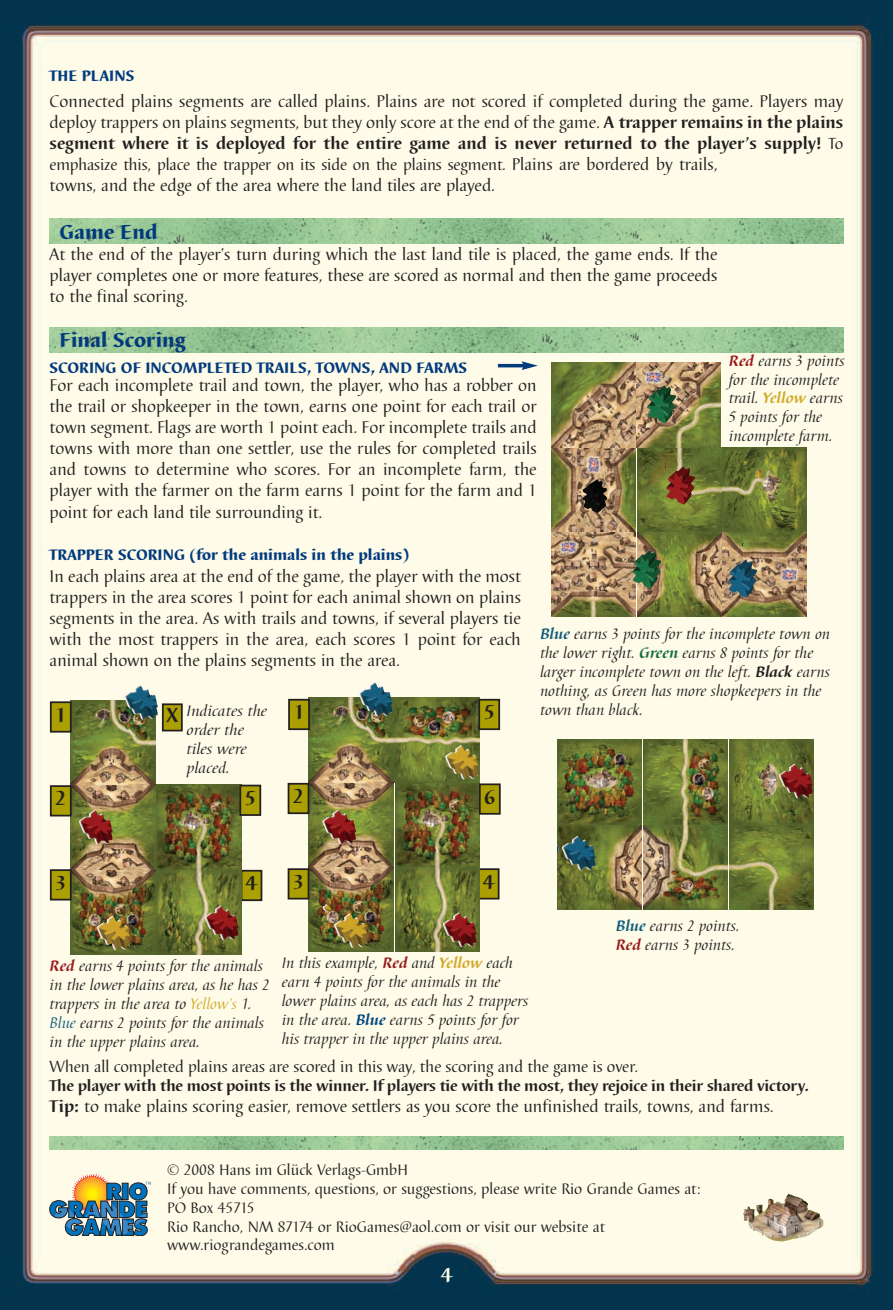
<style>
.page{position:relative;width:893px;height:1310px;background:#fff}
.page>*{position:absolute;margin:0;border:0;box-sizing:border-box;transform-origin:0 0}
.t1{font:800 21px "Barbedor T";color:#023a7e}
.t2{font:700 21px "Barbedor T";color:#231f20}
.t3{font:700 21px "Barbedor T";color:#fffde9}
.t4{font:17.5px/21px "Barbedor T";color:#231f20;text-align:justify}
.t5{font:16.62px "Barbedor T";letter-spacing:-.005em;color:#231f20}
.t6{font:700 16.1px "Barbedor T";letter-spacing:-.01em;color:#231f20}
.t7{font:italic 15.75px/18.9px "Barbedor T";color:#231f20}
.t8{font:15.75px/18.9px "Barbedor T";color:#231f20}
.t9{font:800 15.75px "Barbedor T";color:#023a7e}
.t10{font:italic 15.75px/18.9px "Barbedor T";color:#231f20;scale:1.05 1}
.s1{font-weight:700}
.s2{font-size:16.62px}
.s3{font-size:17.5px}
.s4{font-weight:700;color:#991b1e}
.s5{font-weight:700;color:#d2a928}
.s6{font-weight:700;color:#145d7c}
.s7{font-weight:700;color:#186d41}
.s8{color:#d2a928}
.s9{color:#145d7c}
.s10{font-weight:700;color:#00477d}
</style>
<div class="page">
<img style="left:0;top:0;width:893px;height:1310px">
<img style="left:50px;top:218px;width:793px;height:25px">
<img style="left:50px;top:328px;width:793px;height:25px">
<svg style="left:50px;top:1174px;width:101px;height:62px;background:#859d9d"></svg>
<img style="left:743px;top:1199px;width:81px;height:42px">
<hr style="left:498px;top:364px;width:27px;height:3px;background:#023a7e">
<svg style="left:522px;top:361px;width:16px;height:9px"></svg>
<img style="left:50px;top:1137px;width:793px;height:12px">
<img style="left:637px;top:363px;width:84px;height:254px">
<img style="left:723px;top:447px;width:84px;height:170px">
<img style="left:551px;top:363px;width:84px;height:254px">
<img style="left:632px;top:550px;width:29px;height:38px">
<svg style="left:755px;top:469px;width:7px;height:9px"></svg>
<img style="left:647px;top:385px;width:29px;height:38px">
<img style="left:582px;top:479px;width:25px;height:34px">
<div style="left:163px;top:704px;width:19px;height:26px;background:#ab9f01"></div>
<div style="left:162px;top:703px;width:21px;height:28px;border:2px solid #231f20"></div>
<img style="left:644px;top:825px;width:170px;height:84px">
<img style="left:557px;top:740px;width:257px;height:84px">
<img style="left:557px;top:825px;width:85px;height:84px">
<img style="left:157px;top:785px;width:84px;height:85px">
<img style="left:71px;top:700px;width:84px;height:254px">
<div style="left:51px;top:702px;width:20px;height:30px;background:#ab9f01"></div>
<div style="left:50px;top:701px;width:22px;height:31px;border:2px solid #231f20"></div>
<div style="left:241px;top:870px;width:20px;height:30px;background:#ab9f01"></div>
<div style="left:241px;top:870px;width:21px;height:31px;border:2px solid #231f20"></div>
<div style="left:240px;top:785px;width:20px;height:30px;background:#ab9f01"></div>
<div style="left:239px;top:784px;width:22px;height:32px;border:2px solid #231f20"></div>
<div style="left:51px;top:870px;width:20px;height:29px;background:#ab9f01"></div>
<div style="left:50px;top:869px;width:22px;height:31px;border:2px solid #231f20"></div>
<div style="left:51px;top:786px;width:20px;height:29px;background:#ab9f01"></div>
<div style="left:50px;top:785px;width:22px;height:31px;border:2px solid #231f20"></div>
<img style="left:395px;top:698px;width:84px;height:169px">
<img style="left:309px;top:698px;width:84px;height:254px">
<img style="left:322px;top:811px;width:35px;height:33px">
<img style="left:445px;top:745px;width:34px;height:34px">
<svg style="left:322px;top:904px;width:9px;height:8px"></svg>
<div style="left:479px;top:869px;width:20px;height:29px;background:#ab9f01"></div>
<div style="left:478px;top:868px;width:21px;height:31px;border:2px solid #231f20"></div>
<div style="left:480px;top:784px;width:20px;height:30px;background:#ab9f01"></div>
<div style="left:479px;top:783px;width:22px;height:31px;border:2px solid #231f20"></div>
<div style="left:479px;top:700px;width:20px;height:29px;background:#ab9f01"></div>
<div style="left:478px;top:699px;width:22px;height:31px;border:2px solid #231f20"></div>
<div style="left:288px;top:869px;width:20px;height:29px;background:#ab9f01"></div>
<div style="left:288px;top:868px;width:21px;height:31px;border:2px solid #231f20"></div>
<div style="left:288px;top:784px;width:20px;height:29px;background:#ab9f01"></div>
<div style="left:288px;top:783px;width:21px;height:31px;border:2px solid #231f20"></div>
<div style="left:289px;top:700px;width:20px;height:29px;background:#ab9f01"></div>
<div style="left:288px;top:699px;width:22px;height:31px;border:2px solid #231f20"></div>
<img style="left:79px;top:810px;width:34px;height:34px">
<img style="left:124px;top:685px;width:34px;height:34px">
<img style="left:157px;top:870px;width:84px;height:84px">
<img style="left:205px;top:905px;width:34px;height:35px">
<img style="left:97px;top:915px;width:34px;height:35px">
<img style="left:395px;top:867px;width:84px;height:85px">
<img style="left:443px;top:912px;width:34px;height:35px">
<img style="left:334px;top:913px;width:34px;height:35px">
<img style="left:359px;top:682px;width:34px;height:34px">
<img style="left:562px;top:836px;width:34px;height:34px">
<img style="left:779px;top:763px;width:34px;height:35px">
<img style="left:666px;top:466px;width:29px;height:39px">
<img style="left:728px;top:559px;width:29px;height:39px">
<p class="t9" style="left:50px;top:66px;width:86px">THE PLAINS</p>
<p class="t4" style="left:50px;top:90px;width:795px">Connected plains segments are called plains. Plains are not scored if completed during the game. Players may deploy trappers on plains segments, but they only score at the end of the game. <span class="s1">A trapper remains in the plains segment where it is deployed for the entire game and is never returned to the player’s supply!</span> <span class="s2">To</span></p>
<p class="t5" style="left:50px;top:154px;width:669px">emphasize this, place the trapper on its side on the plains segment. <span class="s3">Plains are bordered by trails,</span></p>
<p class="t4" style="left:50px;top:174px;width:447px">towns, and the edge of the area where the land tiles are played.</p>
<p class="t1" style="left:60px;top:219px;width:100px">Game End</p>
<p class="t4" style="left:50px;top:243px;width:669px">At the end of the player's turn during which the last land tile is placed, the game ends. If the player completes one or more features, these are scored as normal and then the game proceeds to the final scoring.</p>
<p class="t1" style="left:60px;top:328px;width:128px">Final Scoring</p>
<p class="t9" style="left:50px;top:358px;width:419px">SCORING OF INCOMPLETED TRAILS, TOWNS, AND FARMS</p>
<p class="t4" style="left:50px;top:375px;width:489px">For each incomplete trail and town, the player, who has a robber on the trail or shopkeeper in the town, earns one point for each trail or town segment. Flags are worth 1 point each. For incomplete trails and towns with more than one settler, use the rules for completed trails and towns to determine who scores. For an incomplete farm, the player with the farmer on the farm earns 1 point for the farm and 1 point for each land tile surrounding it.</p>
<p class="t9" style="left:50px;top:545px;width:361px">TRAPPER SCORING (for the animals in the plains)</p>
<p class="t4" style="left:50px;top:565px;width:473px">In each plains area at the end of the game, the player with the most trappers in the area scores 1 point for each animal shown on plains segments in the area. As with trails and towns, if several players tie with the most trappers in the area, each scores 1 point for each animal shown on the plains segments in the area.</p>
<p class="t7" style="left:729px;top:351px;width:117px"><span class="s4">Red</span> earns 3 points for the incomplete trail. <span class="s5">Yellow</span> earns<br>5 points for the incomplete farm.</p>
<p class="t7" style="left:540px;top:624px;width:292px"><span class="s6">Blue</span> earns 3 points for the incomplete town on the lower right. <span class="s7">Green</span> earns 8 points for the larger incomplete town on the left. <span class="s1">Black</span> earns nothing, as Green has more shopkeepers in the town than black.</p>
<p class="t10" style="left:187px;top:701px;width:78px">Indicates the order the tiles were placed.</p>
<p class="t2" style="left:293px;top:699px;width:13px">1</p>
<p class="t2" style="left:483px;top:699px;width:13px">5</p>
<p class="t2" style="left:55px;top:702px;width:13px">1</p>
<p class="t2" style="left:166px;top:702px;width:14px">X</p>
<p class="t2" style="left:55px;top:786px;width:13px">2</p>
<p class="t2" style="left:244px;top:785px;width:13px">5</p>
<p class="t2" style="left:293px;top:783px;width:13px">2</p>
<p class="t2" style="left:484px;top:784px;width:13px">6</p>
<p class="t2" style="left:55px;top:870px;width:13px">3</p>
<p class="t2" style="left:246px;top:870px;width:13px">4</p>
<p class="t2" style="left:293px;top:869px;width:13px">3</p>
<p class="t2" style="left:483px;top:869px;width:13px">4</p>
<p class="t7" style="left:50px;top:956px;width:221px"><span class="s4">Red</span> earns 4 points for the animals in the lower plains area, as he has 2 trappers in the area to <span class="s8">Yellow’s</span> 1.<br><span class="s9">Blue</span> earns 2 points for the animals in the upper plains area.</p>
<p class="t7" style="left:282px;top:953px;width:248px">In this example, <span class="s4">Red</span> and <span class="s5">Yellow</span> each earn 4 points for the animals in the lower plains area, as each has 2 trappers in the area. <span class="s10">Blue</span> earns 5 points for for his trapper in the upper plains area.</p>
<p class="t7" style="left:616px;top:916px;width:125px"><span class="s6">Blue</span> earns 2 points.<br><span class="s4">Red</span> earns 3 points.</p>
<p class="t5" style="left:50px;top:1056px;width:590px">When all completed plains areas are scored in this way, the scoring and the game is over.</p>
<p class="t6" style="left:50px;top:1076px;width:761px">The player with the most points is the winner. If players tie with the most, they rejoice in their shared victory.</p>
<p class="t4" style="left:50px;top:1095px;width:726px"><span class="s1">Tip:</span> to make plains scoring easier, remove settlers as you score the unfinished trails, towns, and farms.</p>
<p class="t8" style="left:167px;top:1160px;width:535px">© 2008 Hans im Glück Verlags-GmbH<br>If you have comments, questions, or suggestions, please write Rio Grande Games at:<br>PO Box 45715<br>Rio Rancho, NM 87174 or RioGames@aol.com or visit our website at www.riograndegames.com</p>
<p class="t3" style="left:441px;top:1262px;width:13px">4</p>
</div>
